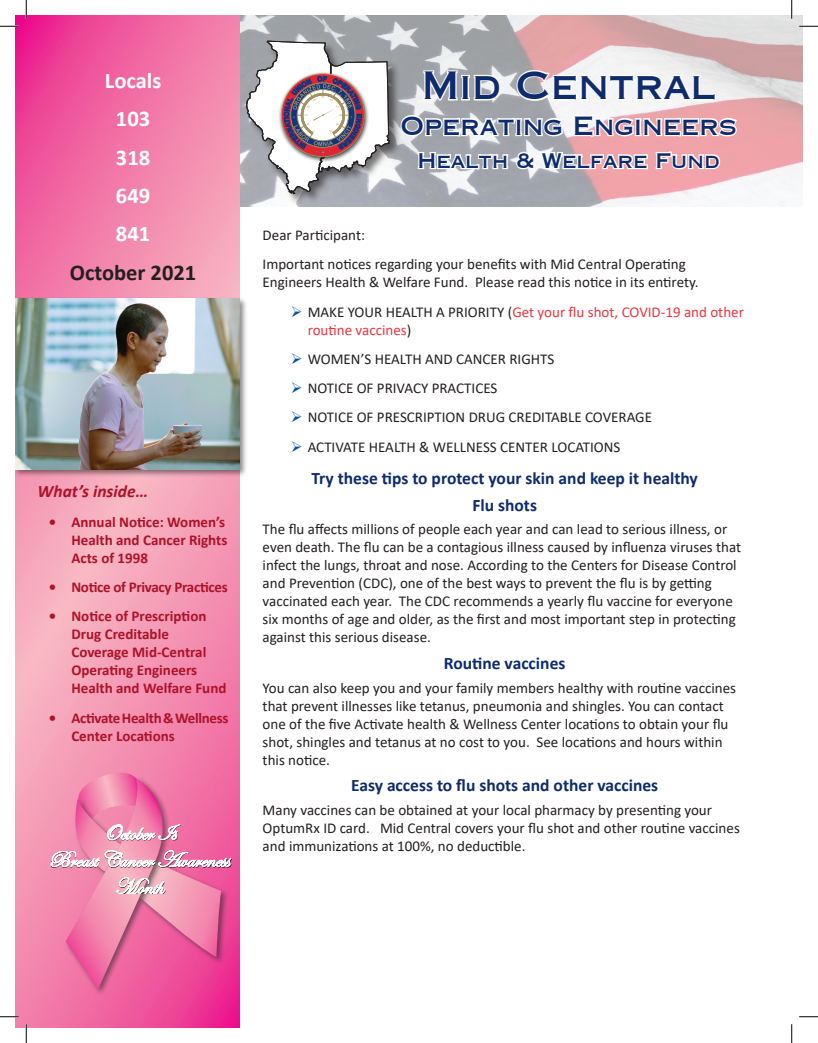
<style>
.page{position:relative;width:818px;height:1043px;background:#fff}
.page>*{position:absolute;margin:0;border:0;box-sizing:border-box;transform-origin:0 0}
.t1{font:700 37.5px "Copperplate S Si";color:#0d2b6d}
.t2{font:700 25px "Copperplate S Si";color:#0d2b6d}
.t3{font:700 22.5px/38.2px "Calibri";color:#fff;text-align:center}
.t4{font:700 22.5px "Calibri";color:#231f20}
.t5{font:700 20px "Copperplate S Si";color:#0d2b6d}
.t6{font:700 17.5px/26.6px "Calibri";color:#0d2b6d;text-align:center}
.t7{font:italic 700 17.5px "Calibri";color:#ae1229}
.t8{font:15px/18px "Calibri";color:#231f20}
.t9{font:700 15px/18px "Calibri";color:#ae1229}
.t10{font:15px/18px "Calibri";color:#ee343d}
.t11{font:700 15px/18px "Calibri";letter-spacing:-.02em;color:#ae1229}
.s1{color:#0154a6}
.s2{color:#231f20}
</style>
<div class="page">
<img style="left:240px;top:15px;width:562px;height:191px">
<div style="left:245px;top:40px;width:157px;height:166px;background:#231f20;opacity:.61"></div>
<svg style="left:245px;top:39px;width:145px;height:157px"></svg>
<div style="left:279px;top:71px;width:81px;height:64px;background:#fff;opacity:.75"></div>
<div style="left:284px;top:90px;width:82px;height:69px;background:#231f20;opacity:.75"></div>
<svg style="left:421px;top:69px;width:81px;height:33px"></svg>
<svg style="left:515px;top:68px;width:202px;height:34px"></svg>
<svg style="left:399px;top:113px;width:339px;height:72px"></svg>
<svg style="left:15px;top:15px;width:225px;height:1013px;background:#f387ae"></svg>
<div style="left:15px;top:296px;width:233px;height:181px;background:#231f20;opacity:.53"></div>
<img style="left:15px;top:298px;width:224px;height:171px">
<div style="left:64px;top:775px;width:107px;height:221px;background:#231f20;opacity:.53"></div>
<svg style="left:50px;top:772px;width:181px;height:217px;background:#ec7da9"></svg>
<svg style="left:0;top:25px;width:19px;height:2px"></svg>
<svg style="left:799px;top:25px;width:19px;height:2px"></svg>
<svg style="left:0;top:1015px;width:19px;height:2px"></svg>
<svg style="left:799px;top:1016px;width:19px;height:1px"></svg>
<svg style="left:25px;top:0;width:2px;height:19px"></svg>
<svg style="left:25px;top:1024px;width:2px;height:18px"></svg>
<svg style="left:790px;top:0;width:2px;height:19px"></svg>
<svg style="left:791px;top:1024px;width:1px;height:18px"></svg>
<h3 class="t3" style="left:105px;top:61px;width:58px">Locals<br>103<br>318<br>649<br>841</h3>
<h3 class="t4" style="left:70px;top:256px;width:128px">October 2021</h3>
<p class="t7" style="left:38px;top:479px;width:112px">What’s inside…</p>
<p class="t9" style="left:71px;top:512px;width:157px;text-indent:-22px">• Annual Notice: Women’s<br>Health and Cancer Rights<br>Acts of 1998</p>
<p class="t11" style="left:49px;top:578px;width:180px">• Notice of Privacy Practices</p>
<p class="t9" style="left:71px;top:607px;width:156px;text-indent:-22px">• Notice of Prescription<br>Drug Creditable<br>Coverage Mid-Central<br>Operating Engineers<br>Health and Welfare Fund</p>
<p class="t11" style="left:71px;top:708px;width:159px;text-indent:-22px">• ActivateHealth&amp;Wellness<br>Center Locations</p>
<h1 class="t1" style="left:421px;top:63px;width:295px">Mid Central</h1>
<h2 class="t2" style="left:400px;top:111px;width:338px">Operating Engineers</h2>
<h3 class="t5" style="left:417px;top:148px;width:304px">Health &amp; Welfare Fund</h3>
<p class="t8" style="left:262px;top:220px;width:424px;line-height:29.2px">Dear Participant:<br>Important notices regarding your benefits with Mid Central Operating</p>
<p class="t8" style="left:262px;top:273px;width:437px">Engineers Health &amp; Welfare Fund. Please read this notice in its entirety.</p>
<p class="t10" style="left:308px;top:302px;width:437px;text-indent:-17px"><span class="s1">➢</span> <span class="s2">MAKE YOUR HEALTH A PRIORITY (</span>Get your flu shot, COVID-19 and other routine vaccines<span class="s2">)</span></p>
<p class="t8" style="left:291px;top:349px;width:265px"><span class="s1">➢</span> WOMEN’S HEALTH AND CANCER RIGHTS</p>
<p class="t8" style="left:291px;top:379px;width:208px"><span class="s1">➢</span> NOTICE OF PRIVACY PRACTICES</p>
<p class="t8" style="left:291px;top:408px;width:363px"><span class="s1">➢</span> NOTICE OF PRESCRIPTION DRUG CREDITABLE COVERAGE</p>
<p class="t8" style="left:291px;top:437px;width:331px"><span class="s1">➢</span> ACTIVATE HEALTH &amp; WELLNESS CENTER LOCATIONS</p>
<p class="t6" style="left:311px;top:464px;width:388px">Try these tips to protect your skin and keep it healthy<br>Flu shots</p>
<p class="t8" style="left:262px;top:520px;width:480px">The flu affects millions of people each year and can lead to serious illness, or even death. The flu can be a contagious illness caused by influenza viruses that infect the lungs, throat and nose. According to the Centers for Disease Control and Prevention (CDC), one of the best ways to prevent the flu is by getting vaccinated each year. The CDC recommends a yearly flu vaccine for everyone six months of age and older, as the first and most important step in protecting against this serious disease.</p>
<p class="t6" style="left:444px;top:649px;width:123px">Routine vaccines</p>
<p class="t8" style="left:262px;top:678px;width:475px">You can also keep you and your family members healthy with routine vaccines that prevent illnesses like tetanus, pneumonia and shingles. You can contact one of the five Activate health &amp; Wellness Center locations to obtain your flu shot, shingles and tetanus at no cost to you. See locations and hours within this notice.</p>
<p class="t6" style="left:351px;top:772px;width:309px">Easy access to flu shots and other vaccines</p>
<p class="t8" style="left:262px;top:800px;width:478px">Many vaccines can be obtained at your local pharmacy by presenting your<br>OptumRx ID card. Mid Central covers your flu shot and other routine vaccines and immunizations at 100%, no deductible.</p>
</div>
